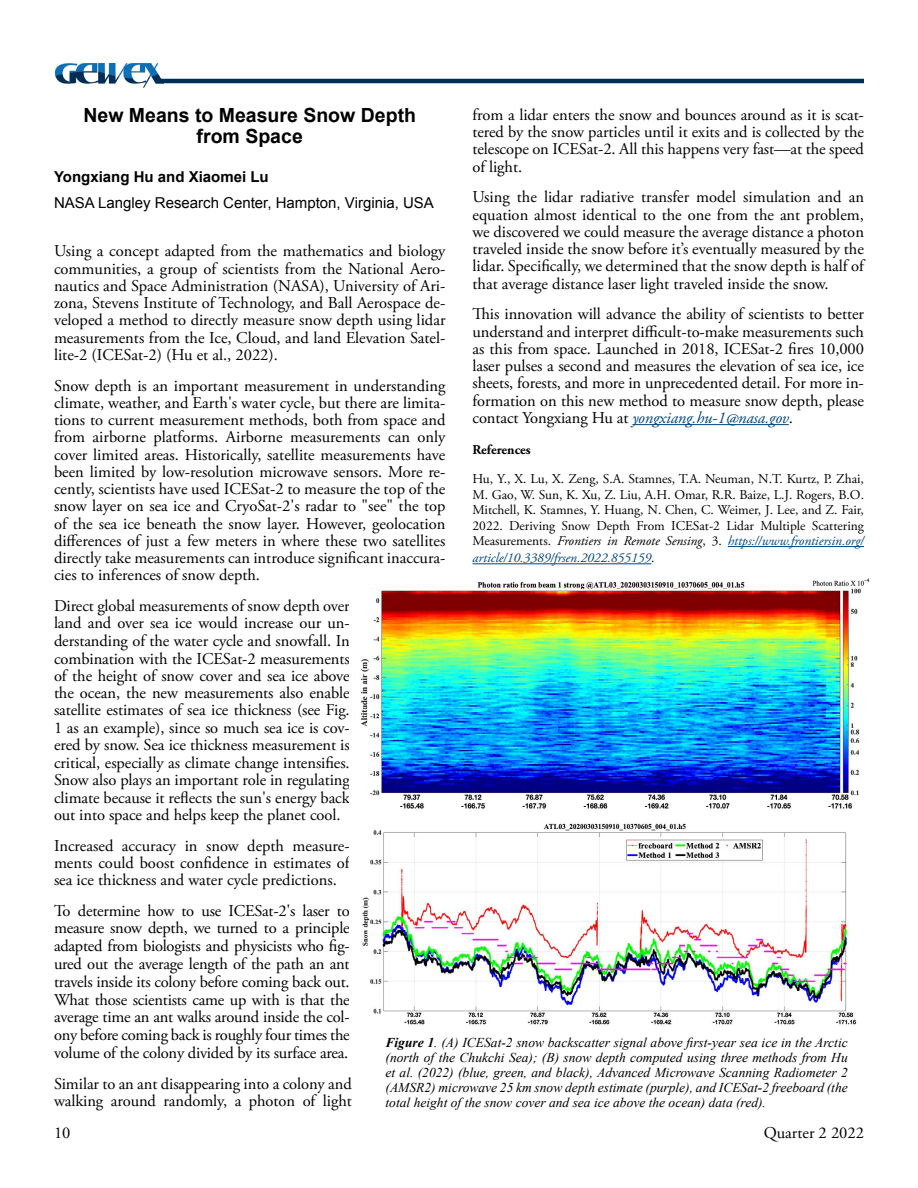
<style>
.page{position:relative;width:918px;height:1188px;background:#fff}
.page>*{position:absolute;margin:0;border:0;box-sizing:border-box;transform-origin:0 0}
.t1{font:700 19.5px/21px "Arial";color:#000;text-align:center}
.t2{font:16.5px/17.2px "Adobe Garamond Pro";letter-spacing:-.005em;color:#000;text-align:justify}
.t3{font:15px "Arial";color:#000}
.t4{font:700 15px "Arial";color:#000}
.t5{font:italic 13.5px/15px "Times New Roman";color:#000;text-align:justify}
.t6{font:13.5px/15.5px "Adobe Garamond Pro";color:#000;text-align:justify}
.t7{font:italic 13.5px "Adobe Garamond Pro";color:#00467e}
.t8{font:700 13.5px "Adobe Garamond Pro";color:#000}
.s1{font-style:italic;color:#00467e}
.s2{font-style:italic}
.s3{font-style:normal;color:#000}
.s4{font-weight:700}
</style>
<div class="page">
<img style="left:56px;top:64px;width:107px;height:23px">
<hr style="left:156px;top:79px;width:708px;height:4px;background:#002d56">
<hr style="left:632px;top:424px;width:157px;height:1px;background:#00467e">
<hr style="left:728px;top:546px;width:136px;height:1px;background:#00467e">
<hr style="left:472px;top:563px;width:179px;height:1px;background:#00467e">
<img style="left:361px;top:578px;width:508px;height:231px">
<img style="left:362px;top:823px;width:495px;height:202px">
<p class="t1" style="left:83px;top:106px;width:334px">New Means to Measure Snow Depth from Space</p>
<p class="t4" style="left:54px;top:167px;width:216px">Yongxiang Hu and Xiaomei Lu</p>
<p class="t3" style="left:54px;top:193px;width:381px">NASA Langley Research Center, Hampton, Virginia, USA</p>
<p class="t2" style="left:54px;top:243px;width:393px">Using a concept adapted from the mathematics and biology communities, a group of scientists from the National Aero&shy;nautics and Space Administration (NASA), University of Ari&shy;zona, Stevens Institute of Technology, and Ball Aerospace de&shy;veloped a method to directly measure snow depth using lidar measurements from the Ice, Cloud, and land Elevation Satel&shy;lite-2 (ICESat-2) (Hu et al., 2022).</p>
<p class="t2" style="left:54px;top:377px;width:393px">Snow depth is an important measurement in understanding climate, weather, and Earth's water cycle, but there are limita&shy;tions to current measurement methods, both from space and from airborne platforms. Airborne measurements can only cover limited areas. Historically, satellite measurements have been limited by low-resolution microwave sensors. More re&shy;cently, scientists have used ICESat-2 to measure the top of the snow layer on sea ice and CryoSat-2's radar to "see" the top of the sea ice beneath the snow layer. However, geolocation differences of just a few meters in where these two satellites directly take measurements can introduce significant inaccura&shy;cies to inferences of snow depth.</p>
<p class="t2" style="left:54px;top:598px;width:297px">Direct global measurements of snow depth over land and over sea ice would increase our un&shy;derstanding of the water cycle and snowfall. In combination with the ICESat-2 measurements of the height of snow cover and sea ice above the ocean, the new measurements also enable satellite estimates of sea ice thickness (see Fig.<br>1 as an example), since so much sea ice is cov&shy;ered by snow. Sea ice thickness measurement is critical, especially as climate change intensifies.<br>Snow also plays an important role in regulating climate because it reflects the sun's energy back out into space and helps keep the planet cool.</p>
<p class="t2" style="left:54px;top:837px;width:297px">Increased accuracy in snow depth measure&shy;ments could boost confidence in estimates of sea ice thickness and water cycle predictions.</p>
<p class="t2" style="left:54px;top:902px;width:297px;line-height:17.7px">To determine how to use ICESat-2's laser to measure snow depth, we turned to a principle adapted from biologists and physicists who fig&shy;ured out the average length of the path an ant travels inside its colony before coming back out.<br>What those scientists came up with is that the average time an ant walks around inside the col&shy;ony before coming back is roughly four times the volume of the colony divided by its surface area.</p>
<p class="t2" style="left:54px;top:1075px;width:299px">Similar to an ant disappearing into a colony and walking around randomly, a photon of light</p>
<p class="t2" style="left:472px;top:107px;width:393px">from a lidar enters the snow and bounces around as it is scat&shy;tered by the snow particles until it exits and is collected by the telescope on ICESat-2. All this happens very fast—at the speed of light.</p>
<p class="t2" style="left:472px;top:189px;width:393px">Using the lidar radiative transfer model simulation and an equation almost identical to the one from the ant problem, we discovered we could measure the average distance a photon traveled inside the snow before it’s eventually measured by the lidar. Specifically, we determined that the snow depth is half of that average distance laser light traveled inside the snow.</p>
<p class="t2" style="left:472px;top:306px;width:393px">This innovation will advance the ability of scientists to better understand and interpret difficult-to-make measurements such as this from space. Launched in 2018, ICESat-2 fires 10,000 laser pulses a second and measures the elevation of sea ice, ice sheets, forests, and more in unprecedented detail. For more in&shy;formation on this new method to measure snow depth, please contact Yongxiang Hu at <span class="s1">yongxiang.hu-1@nasa.gov</span>.</p>
<p class="t8" style="left:472px;top:442px;width:60px">References</p>
<p class="t6" style="left:472px;top:472px;width:393px">Hu, Y., X. Lu, X. Zeng, S.A. Stamnes, T.A. Neuman, N.T. Kurtz, P. Zhai, M. Gao, W. Sun, K. Xu, Z. Liu, A.H. Omar, R.R. Baize, L.J. Rogers, B.O.<br>Mitchell, K. Stamnes, Y. Huang, N. Chen, C. Weimer, J. Lee, and Z. Fair, 2022. Deriving Snow Depth From ICESat-2 Lidar Multiple Scattering Measurements. <span class="s2">Frontiers in Remote Sensing</span>, 3. <span class="s1">https://www.frontiersin.org/</span></p>
<p class="t7" style="left:472px;top:550px;width:184px">article/10.3389/frsen.2022.855159<span class="s3">.</span></p>
<p class="t5" style="left:386px;top:1034px;width:464px"><span class="s4">Figure 1</span>. (A) ICESat-2 snow backscatter signal above first-year sea ice in the Arctic (north of the Chukchi Sea); (B) snow depth computed using three methods from Hu et al. (2022) (blue, green, and black), Advanced Microwave Scanning Radiometer 2 (AMSR2) microwave 25 km snow depth estimate (purple), and ICESat-2 freeboard (the total height of the snow cover and sea ice above the ocean) data (red).</p>
<p class="t2" style="left:54px;top:1125px;width:18px">10</p>
<p class="t2" style="left:764px;top:1125px;width:102px">Quarter 2 2022</p>
</div>
